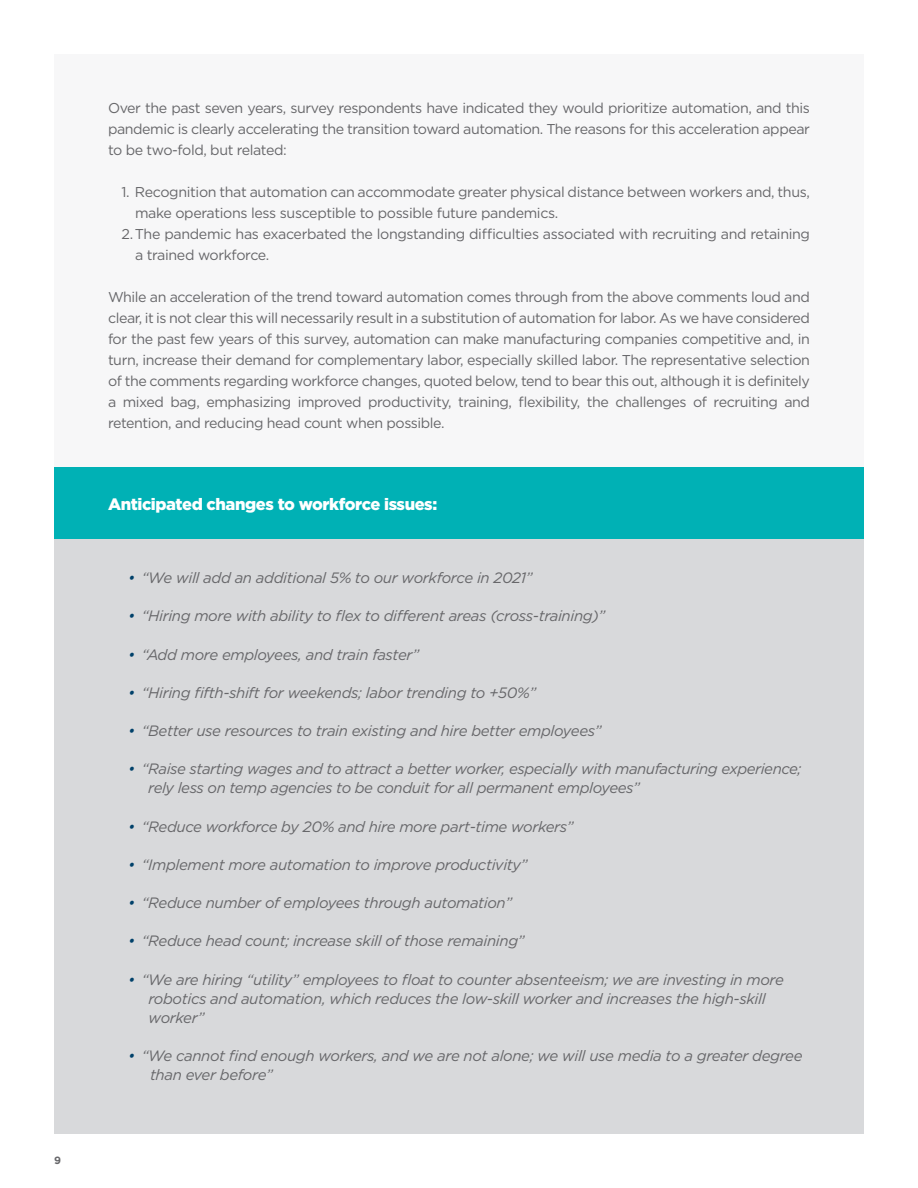
<style>
.page{position:relative;width:918px;height:1188px;background:#fff}
.page>*{position:absolute;margin:0;border:0;box-sizing:border-box;transform-origin:0 0}
.t1{font:900 16.5px "Gotham";letter-spacing:-.025em;color:#fff}
.t2{font:italic 15px "Gotham";letter-spacing:-.025em;color:#67676a}
.t3{font:14.25px/21px "Gotham";letter-spacing:-.025em;color:#67676a;text-align:justify}
.t4{font:700 10.5px "Gotham";color:#67676a}
.s1{color:#00416a}
</style>
<div class="page">
<div style="left:54px;top:54px;width:810px;height:1080px;background:#f7f7f8"></div>
<div style="left:54px;top:539px;width:810px;height:595px;background:#d8d9db"></div>
<div style="left:54px;top:467px;width:810px;height:72px;background:#00b1b5"></div>
<p class="t4" style="left:54px;top:1153px;width:8px">9</p>
<p class="t3" style="left:108px;top:97px;width:703px">Over the past seven years, survey respondents have indicated they would prioritize automation, and this pandemic is clearly accelerating the transition toward automation. The reasons for this acceleration appear to be two-fold, but related:</p>
<p class="t3" style="left:135px;top:181px;width:677px;text-indent:-14px">1. Recognition that automation can accommodate greater physical distance between workers and, thus, make operations less susceptible to possible future pandemics.</p>
<p class="t3" style="left:135px;top:223px;width:677px;text-indent:-14px">2.The pandemic has exacerbated the longstanding difficulties associated with recruiting and retaining a trained workforce.</p>
<p class="t3" style="left:108px;top:286px;width:704px">While an acceleration of the trend toward automation comes through from the above comments loud and clear, it is not clear this will necessarily result in a substitution of automation for labor. As we have considered for the past few years of this survey, automation can make manufacturing companies competitive and, in turn, increase their demand for complementary labor, especially skilled labor. The representative selection of the comments regarding workforce changes, quoted below, tend to bear this out, although it is definitely a mixed bag, emphasizing improved productivity, training, flexibility, the challenges of recruiting and retention, and reducing head count when possible.</p>
<p class="t1" style="left:108px;top:492px;width:331px">Anticipated changes to workforce issues:</p>
<p class="t2" style="left:128px;top:568px;width:406px"><span class="s1">•</span> “We will add an additional 5% to our workforce in 2021”</p>
<p class="t2" style="left:128px;top:606px;width:479px"><span class="s1">•</span> “Hiring more with ability to flex to different areas (cross-training)”</p>
<p class="t2" style="left:128px;top:645px;width:293px"><span class="s1">•</span> “Add more employees, and train faster”</p>
<p class="t2" style="left:128px;top:683px;width:409px"><span class="s1">•</span> “Hiring fifth-shift for weekends; labor trending to +50%”</p>
<p class="t2" style="left:128px;top:721px;width:475px"><span class="s1">•</span> “Better use resources to train existing and hire better employees”</p>
<p class="t2" style="left:128px;top:759px;width:675px"><span class="s1">•</span> “Raise starting wages and to attract a better worker, especially with manufacturing experience;</p>
<p class="t2" style="left:148px;top:779px;width:493px">rely less on temp agencies to be conduit for all permanent employees”</p>
<p class="t2" style="left:128px;top:817px;width:447px"><span class="s1">•</span> “Reduce workforce by 20% and hire more part-time workers”</p>
<p class="t2" style="left:128px;top:855px;width:401px"><span class="s1">•</span> “Implement more automation to improve productivity”</p>
<p class="t2" style="left:128px;top:893px;width:386px"><span class="s1">•</span> “Reduce number of employees through automation”</p>
<p class="t2" style="left:128px;top:932px;width:398px"><span class="s1">•</span> “Reduce head count; increase skill of those remaining”</p>
<p class="t2" style="left:128px;top:970px;width:657px"><span class="s1">•</span> “We are hiring “utility” employees to float to counter absenteeism; we are investing in more</p>
<p class="t2" style="left:148px;top:989px;width:619px">robotics and automation, which reduces the low-skill worker and increases the high-skill</p>
<p class="t2" style="left:149px;top:1008px;width:58px">worker”</p>
<p class="t2" style="left:128px;top:1046px;width:676px"><span class="s1">•</span> “We cannot find enough workers, and we are not alone; we will use media to a greater degree</p>
<p class="t2" style="left:150px;top:1065px;width:124px">than ever before”</p>
</div>
